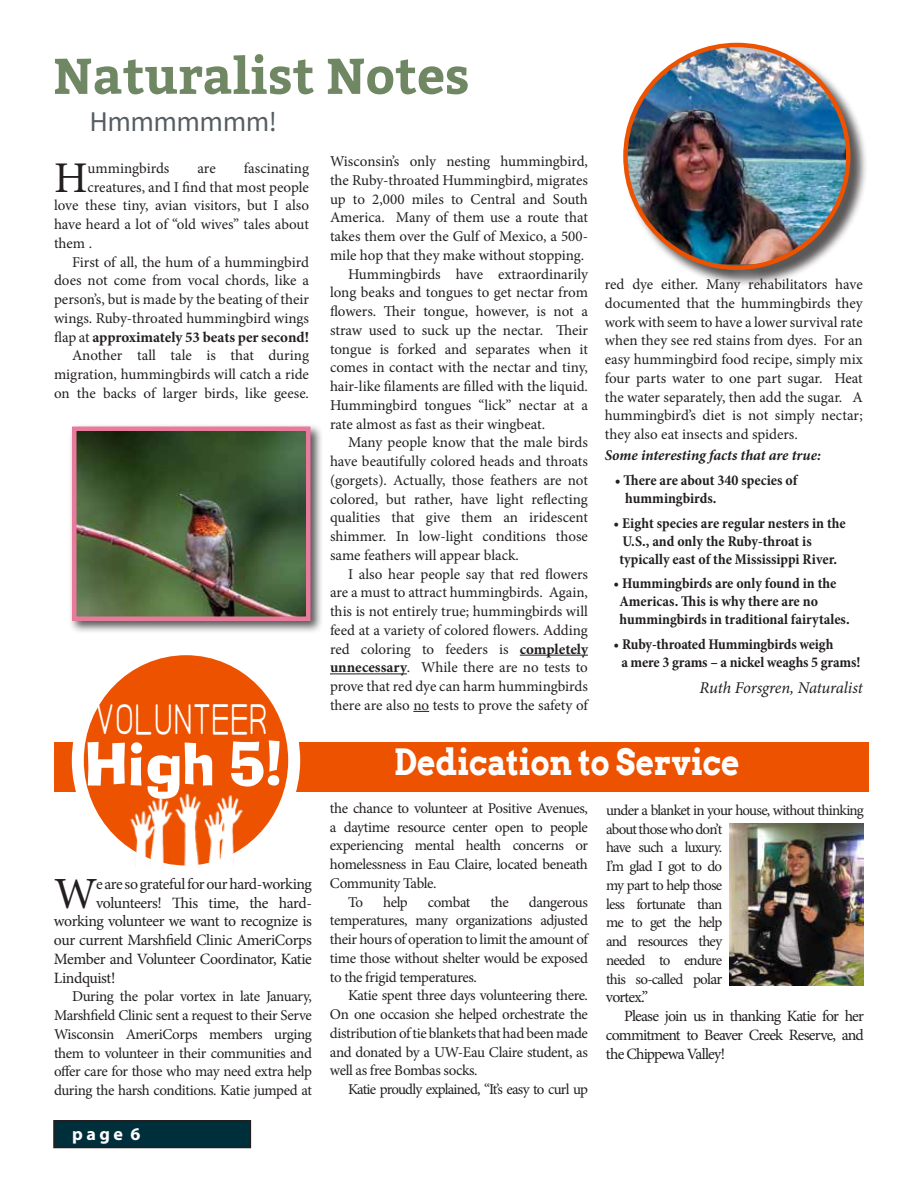
<style>
.page{position:relative;width:918px;height:1188px;background:#fff}
.page>*{position:absolute;margin:0;border:0;box-sizing:border-box;transform-origin:0 0}
.t1{font:66px "Ad Lib ICG";color:#fff}
.t2{font:700 50.1px "Bitter";color:#6f8763}
.t3{font:44.55px "Minion Pro";color:#231f20}
.t4{font:43.8px "Minion Pro";color:#231f20}
.t5{font:700 36.15px "Arvo";letter-spacing:-.005em;color:#fff;scale:.88 1}
.t6{font:35.4px "Andara Uppercase";letter-spacing:.02em;color:#fff;scale:.72 1}
.t7{font:28.5px "Source Sans Pro";letter-spacing:-.02em;color:#565e63}
.t8{font:700 18px "Myriad Pro";color:#fff}
.t9{font:italic 16.5px "Minion Pro";letter-spacing:-.01em;color:#231f20}
.t10{font:15.75px "Minion Pro";letter-spacing:-.035em;color:#231f20}
.t11{font:15px/18.8px "Minion Pro";letter-spacing:-.01em;color:#231f20;text-align:justify}
.t12{font:700 condensed 15px/18px "Minion Pro";letter-spacing:-.005em;color:#231f20}
.t13{font:15px/18.8px "Minion Pro";letter-spacing:-.05em;color:#231f20}
.t14{font:15px "Minion Pro";letter-spacing:-.03em;color:#231f20}
.t15{font:15px "Minion Pro";letter-spacing:-.055em;color:#231f20}
.t16{font:700 15px "Minion Pro";color:#231f20}
.t17{font:italic 700 15px "Minion Pro";letter-spacing:-.005em;color:#231f20}
.s1{font-weight:400}
.s2{font-weight:700}
.s3{font-weight:600;font-stretch:normal}
.s4{font-size:15.75px}
</style>
<div class="page">
<hr style="left:520px;top:655px;width:68px;height:1px;background:#231f20">
<hr style="left:330px;top:674px;width:77px;height:1px;background:#231f20">
<svg style="left:413px;top:711px;width:16px;height:1px"></svg>
<div style="left:625px;top:44px;width:243px;height:244px;background:#231f20;opacity:.75"></div>
<img style="left:626px;top:45px;width:222px;height:219px">
<div style="left:69px;top:423px;width:254px;height:211px;background:#231f20;opacity:.75"></div>
<img style="left:77px;top:432px;width:228px;height:184px">
<div style="left:72px;top:427px;width:238px;height:194px;border:4px solid #e87b9b"></div>
<div style="left:54px;top:742px;width:814px;height:50px;background:#ed5200"></div>
<div style="left:78px;top:649px;width:216px;height:223px;background:#ed5200;border-radius:50%"></div>
<div style="left:72px;top:643px;width:228px;height:235px;border:12px solid #fff;border-radius:50%"></div>
<img style="left:123px;top:794px;width:124px;height:73px">
<img style="left:729px;top:824px;width:135px;height:162px">
<div style="left:54px;top:1121px;width:196px;height:27px;background:#002f3c"></div>
<div style="left:53px;top:1120px;width:198px;height:28px;border:2px solid #231f20"></div>
<h2 class="t2" style="left:53px;top:38px;width:418px">Naturalist Notes</h2>
<h3 class="t7" style="left:89px;top:103px;width:189px">Hmmmmmmm!</h3>
<h3 class="t4" style="left:54px;top:148px;width:35px">H</h3>
<p class="t11" style="left:88px;top:159px;width:83px">ummingbirds</p>
<p class="t11" style="left:198px;top:159px;width:20px">are</p>
<p class="t11" style="left:244px;top:159px;width:67px">fascinating</p>
<p class="t11" style="left:88px;top:178px;width:223px">creatures, and I find that most people</p>
<p class="t11" style="left:54px;top:196px;width:257px">love these tiny, avian visitors, but I also</p>
<p class="t11" style="left:54px;top:215px;width:257px">have heard a lot of “old wives” tales about</p>
<p class="t11" style="left:54px;top:234px;width:40px">them .</p>
<p class="t11" style="left:72px;top:253px;width:239px">First of all, the hum of a hummingbird</p>
<p class="t11" style="left:54px;top:271px;width:257px">does not come from vocal chords, like a</p>
<p class="t11" style="left:54px;top:290px;width:257px">person’s, but is made by the beating of their</p>
<p class="t11" style="left:54px;top:309px;width:257px">wings. Ruby-throated hummingbird wings</p>
<p class="t16" style="left:54px;top:326px;width:256px"><span class="s1">flap at</span> approximately 53 beats per second!</p>
<p class="t11" style="left:72px;top:346px;width:239px">Another tall tale is that during</p>
<p class="t11" style="left:54px;top:365px;width:257px">migration, hummingbirds will catch a ride</p>
<p class="t11" style="left:54px;top:384px;width:257px">on the backs of larger birds, like geese.</p>
<h3 class="t6" style="left:97px;top:700px;width:240px">VOLUNTEER</h3>
<p class="t11" style="left:330px;top:152px;width:259px">Wisconsin’s only nesting hummingbird,</p>
<p class="t11" style="left:330px;top:171px;width:260px">the Ruby-throated Hummingbird, migrates</p>
<p class="t11" style="left:330px;top:190px;width:260px">up to 2,000 miles to Central and South</p>
<p class="t11" style="left:330px;top:208px;width:260px">America. Many of them use a route that</p>
<p class="t11" style="left:330px;top:227px;width:260px">takes them over the Gulf of Mexico, a 500-</p>
<p class="t11" style="left:330px;top:246px;width:256px">mile hop that they make without stopping.</p>
<p class="t11" style="left:348px;top:265px;width:242px">Hummingbirds have extraordinarily</p>
<p class="t11" style="left:330px;top:283px;width:260px">long beaks and tongues to get nectar from</p>
<p class="t11" style="left:330px;top:302px;width:259px">flowers. Their tongue, however, is not a</p>
<p class="t11" style="left:330px;top:321px;width:260px">straw used to suck up the nectar. Their</p>
<p class="t11" style="left:330px;top:340px;width:259px">tongue is forked and separates when it</p>
<p class="t11" style="left:330px;top:358px;width:259px">comes in contact with the nectar and tiny,</p>
<p class="t11" style="left:330px;top:377px;width:259px">hair-like filaments are filled with the liquid.</p>
<p class="t11" style="left:330px;top:396px;width:259px">Hummingbird tongues “lick” nectar at a</p>
<p class="t11" style="left:330px;top:415px;width:217px">rate almost as fast as their wingbeat.</p>
<p class="t11" style="left:348px;top:433px;width:242px">Many people know that the male birds</p>
<p class="t11" style="left:330px;top:452px;width:259px">have beautifully colored heads and throats</p>
<p class="t11" style="left:330px;top:471px;width:260px">(gorgets). Actually, those feathers are not</p>
<p class="t11" style="left:330px;top:490px;width:260px">colored, but rather, have light reflecting</p>
<p class="t11" style="left:330px;top:508px;width:259px">qualities that give them an iridescent</p>
<p class="t11" style="left:330px;top:527px;width:260px">shimmer. In low-light conditions those</p>
<p class="t11" style="left:330px;top:546px;width:190px">same feathers will appear black.</p>
<p class="t11" style="left:348px;top:565px;width:242px">I also hear people say that red flowers</p>
<p class="t11" style="left:330px;top:583px;width:260px">are a must to attract hummingbirds. Again,</p>
<p class="t11" style="left:330px;top:602px;width:260px">this is not entirely true; hummingbirds will</p>
<p class="t11" style="left:330px;top:621px;width:259px">feed at a variety of colored flowers. Adding</p>
<p class="t11" style="left:330px;top:640px;width:259px">red coloring to feeders is <span class="s2">completely</span></p>
<p class="t11" style="left:330px;top:658px;width:259px"><span class="s2">unnecessary</span>. While there are no tests to</p>
<p class="t11" style="left:330px;top:677px;width:260px">prove that red dye can harm hummingbirds</p>
<p class="t11" style="left:330px;top:696px;width:259px">there are also no tests to prove the safety of</p>
<p class="t11" style="left:605px;top:275px;width:260px">red dye either. Many rehabilitators have documented that the hummingbirds they work with seem to have a lower survival rate when they see red stains from dyes. For an easy hummingbird food recipe, simply mix four parts water to one part sugar. Heat the water separately, then add the sugar. A hummingbird’s diet is not simply nectar; they also eat insects and spiders.</p>
<p class="t17" style="left:605px;top:445px;width:218px">Some interesting facts that are true:</p>
<p class="t12" style="left:625px;top:471px;width:173px;text-indent:-11px"><span class="s3">•</span> There are about 340 species of hummingbirds.</p>
<p class="t12" style="left:619px;top:514px;width:228px;text-indent:-6px">• Eight species are regular nesters in the<br>U.S., and only the Ruby-throat is typically east of the Mississippi River.</p>
<p class="t12" style="left:619px;top:574px;width:232px;text-indent:-6px">• Hummingbirds are only found in the<br>Americas. This is why there are no hummingbirds in traditional fairytales.</p>
<p class="t12" style="left:621px;top:635px;width:241px;text-indent:-8px">• Ruby-throated Hummingbirds weigh<br>a mere 3 grams – a nickel weaghs 5 grams!</p>
<p class="t9" style="left:700px;top:677px;width:165px">Ruth Forsgren, Naturalist</p>
<h1 class="t1" style="left:85px;top:725px;width:198px">High 5!</h1>
<h3 class="t3" style="left:54px;top:864px;width:45px">W</h3>
<p class="t10" style="left:96px;top:873px;width:217px">e are so grateful for our hard-working</p>
<p class="t10" style="left:96px;top:892px;width:217px">volunteers! This time, the hard-</p>
<p class="t10" style="left:54px;top:911px;width:260px">working volunteer we want to recognize is</p>
<p class="t10" style="left:54px;top:930px;width:259px">our current Marshfield Clinic AmeriCorps</p>
<p class="t10" style="left:54px;top:948px;width:259px">Member and Volunteer Coordinator, Katie</p>
<p class="t10" style="left:54px;top:967px;width:63px">Lindquist!</p>
<p class="t11" style="left:54px;top:987px;width:260px;text-indent:18px">During the polar vortex in late January, Marshfield Clinic sent a request to their Serve Wisconsin AmeriCorps members urging them to volunteer in their communities and offer care for those who may need extra help during the harsh conditions. Katie jumped at</p>
<p class="t8" style="left:72px;top:1122px;width:70px">page 6</p>
<h3 class="t5" style="left:394px;top:739px;width:394px">Dedication to Service</h3>
<p class="t14" style="left:330px;top:798px;width:260px">the chance to volunteer at Positive Avenues,</p>
<p class="t11" style="left:330px;top:817px;width:260px">a daytime resource center open to people</p>
<p class="t11" style="left:330px;top:836px;width:259px">experiencing mental health concerns or</p>
<p class="t11" style="left:330px;top:855px;width:259px">homelessness in Eau Claire, located beneath</p>
<p class="t14" style="left:330px;top:873px;width:108px">Community Table.</p>
<p class="t11" style="left:348px;top:892px;width:17px">To</p>
<p class="t11" style="left:383px;top:892px;width:26px">help</p>
<p class="t11" style="left:428px;top:892px;width:44px">combat</p>
<p class="t11" style="left:491px;top:892px;width:20px">the</p>
<p class="t11" style="left:330px;top:892px;width:260px;text-indent:199px">dangerous temperatures, many organizations adjusted their hours of operation to limit the amount of time those without shelter would be exposed to the frigid temperatures.</p>
<p class="t11" style="left:330px;top:986px;width:260px;text-indent:18px">Katie spent three days volunteering there.<br>On one occasion she helped orchestrate the distribution of tie blankets that had been made and donated by a UW-Eau Claire student, as well as free Bombas socks.</p>
<p class="t15" style="left:348px;top:1079px;width:241px">Katie proudly explained, “It’s easy to curl up</p>
<p class="t13" style="left:606px;top:801px;width:259px">under a blanket in your house, without thinking about those who don’t<br>have such a luxury.<br>I’m glad I got to do<br>my part to help those<br>less fortunate than<br>me to get the help<br>and resources they<br>needed to endure<br>this so-called po<span class="s4">lar</span></p>
<p class="t10" style="left:606px;top:987px;width:44px">vortex.”</p>
<p class="t10" style="left:624px;top:1006px;width:242px">Please join us in thanking Katie for her</p>
<p class="t10" style="left:606px;top:1024px;width:259px">commitment to Beaver Creek Reserve, and</p>
<p class="t10" style="left:606px;top:1043px;width:121px">the Chippewa Valley!</p>
</div>
